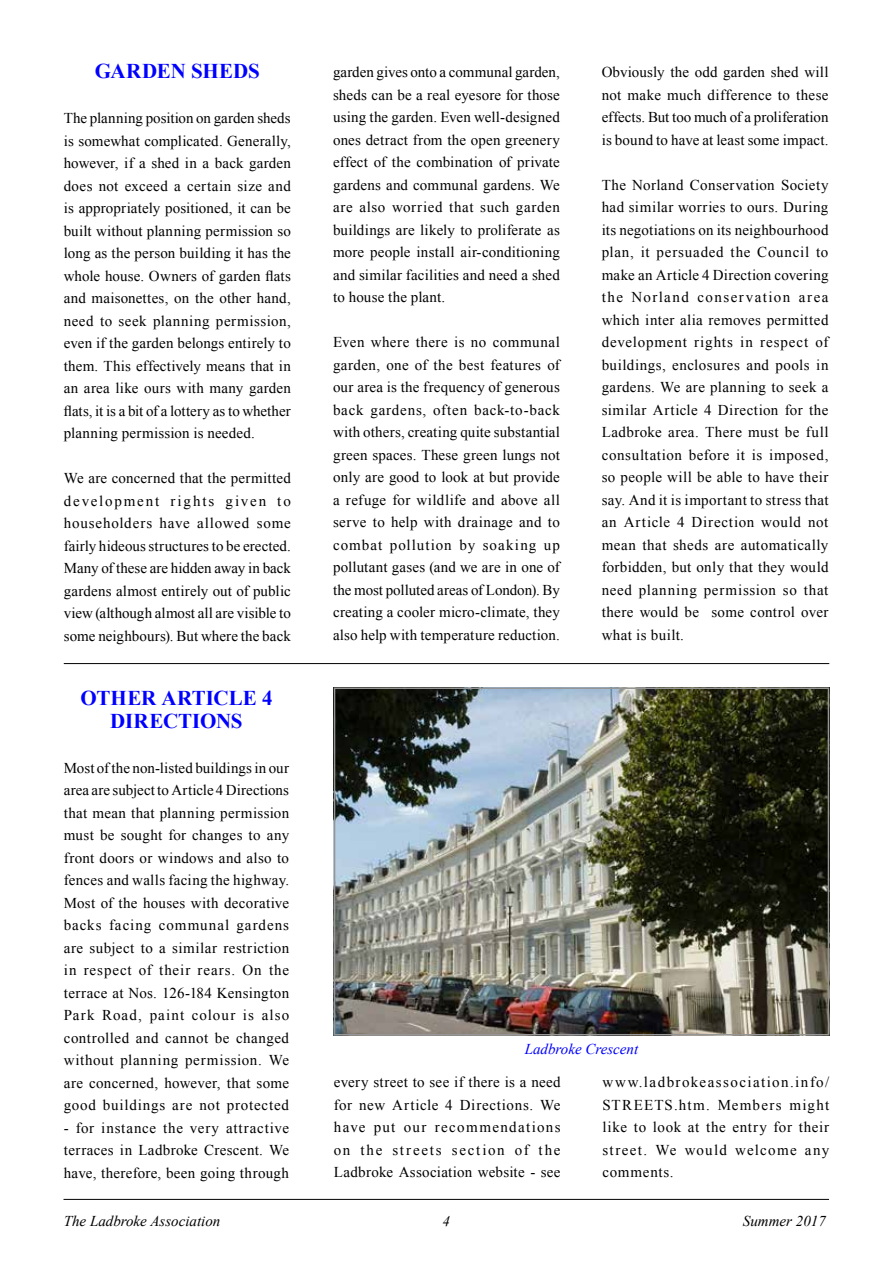
<style>
.page{position:relative;width:893px;height:1263px;background:#fff}
.page>*{position:absolute;margin:0;border:0;box-sizing:border-box;transform-origin:0 0}
.t1{font:700 21px/22.5px "Times New Roman";letter-spacing:-.005em;color:#00f;text-align:center}
.t2{font:15px/22.5px "Times New Roman";letter-spacing:.015em;color:#000;text-align:justify}
.t3{font:italic 15px "Times New Roman";color:#000}
.t4{font:italic 15px "Times New Roman";color:#00f}
</style>
<div class="page">
<hr style="left:64px;top:1199px;width:765px;height:1px;background:#000">
<img style="left:337px;top:690px;width:489px;height:342px">
<div style="left:334px;top:687px;width:495px;height:348px;border:2px solid #959595"></div>
<hr style="left:64px;top:663px;width:765px;height:1px;background:#000">
<h1 class="t1" style="left:95px;top:59px;width:167px">GARDEN SHEDS</h1>
<p class="t2" style="left:64px;top:107px;width:229px">The planning position on garden sheds is somewhat complicated. Generally, however, if a shed in a back garden does not exceed a certain size and is appropriately positioned, it can be built without planning permission so long as the person building it has the whole house. Owners of garden flats and maisonettes, on the other hand, need to seek planning permission, even if the garden belongs entirely to them. This effectively means that in an area like ours with many garden flats, it is a bit of a lottery as to whether planning permission is needed.</p>
<p class="t2" style="left:64px;top:467px;width:229px">We are concerned that the permitted development rights given to householders have allowed some fairly hideous structures to be erected.<br>Many of these are hidden away in back gardens almost entirely out of public view (although almost all are visible to some neighbours). But where the back</p>
<h1 class="t1" style="left:80px;top:686px;width:194px">OTHER ARTICLE 4<br>DIRECTIONS</h1>
<p class="t2" style="left:64px;top:756px;width:227px">Most of the non-listed buildings in our area are subject to Article 4 Directions that mean that planning permission must be sought for changes to any front doors or windows and also to fences and walls facing the highway.<br>Most of the houses with decorative backs facing communal gardens are subject to a similar restriction in respect of their rears. On the terrace at Nos. 126-184 Kensington Park Road, paint colour is also controlled and cannot be changed without planning permission. We are concerned, however, that some good buildings are not protected</p>
<p class="t2" style="left:64px;top:1116px;width:227px">- for instance the very attractive terraces in Ladbroke Crescent. We have, therefore, been going through</p>
<p class="t2" style="left:333px;top:61px;width:228px">garden gives onto a communal garden, sheds can be a real eyesore for those using the garden. Even well-designed ones detract from the open greenery effect of the combination of private gardens and communal gardens. We are also worried that such garden buildings are likely to proliferate as more people install air-conditioning and similar facilities and need a shed to house the plant.</p>
<p class="t2" style="left:333px;top:331px;width:228px">Even where there is no communal garden, one of the best features of our area is the frequency of generous back gardens, often back-to-back with others, creating quite substantial green spaces. These green lungs not only are good to look at but provide a refuge for wildlife and above all serve to help with drainage and to combat pollution by soaking up pollutant gases (and we are in one of the most polluted areas of London). By creating a cooler micro-climate, they also help with temperature reduction.</p>
<p class="t2" style="left:602px;top:61px;width:228px">Obviously the odd garden shed will not make much difference to these effects. But too much of a proliferation is bound to have at least some impact.</p>
<p class="t2" style="left:602px;top:173px;width:228px">The Norland Conservation Society had similar worries to ours. During its negotiations on its neighbourhood plan, it persuaded the Council to make an Article 4 Direction covering the Norland conservation area which inter alia removes permitted development rights in respect of buildings, enclosures and pools in gardens. We are planning to seek a similar Article 4 Direction for the Ladbroke area. There must be full consultation before it is imposed, so people will be able to have their say. And it is important to stress that an Article 4 Direction would not mean that sheds are automatically forbidden, but only that they would need planning permission so that there would be some control over what is built.</p>
<p class="t4" style="left:525px;top:1039px;width:115px">Ladbroke Crescent</p>
<p class="t2" style="left:334px;top:1071px;width:228px">every street to see if there is a need for new Article 4 Directions. We have put our recommendations on the streets section of the Ladbroke Association website - see</p>
<p class="t2" style="left:602px;top:1071px;width:228px">www.ladbrokeassociation.info/ STREETS.htm. Members might like to look at the entry for their street. We would welcome any comments.</p>
<p class="t3" style="left:64px;top:1210px;width:158px">The Ladbroke Association</p>
<p class="t3" style="left:443px;top:1210px;width:9px">4</p>
<p class="t3" style="left:743px;top:1210px;width:84px">Summer 2017</p>
</div>
